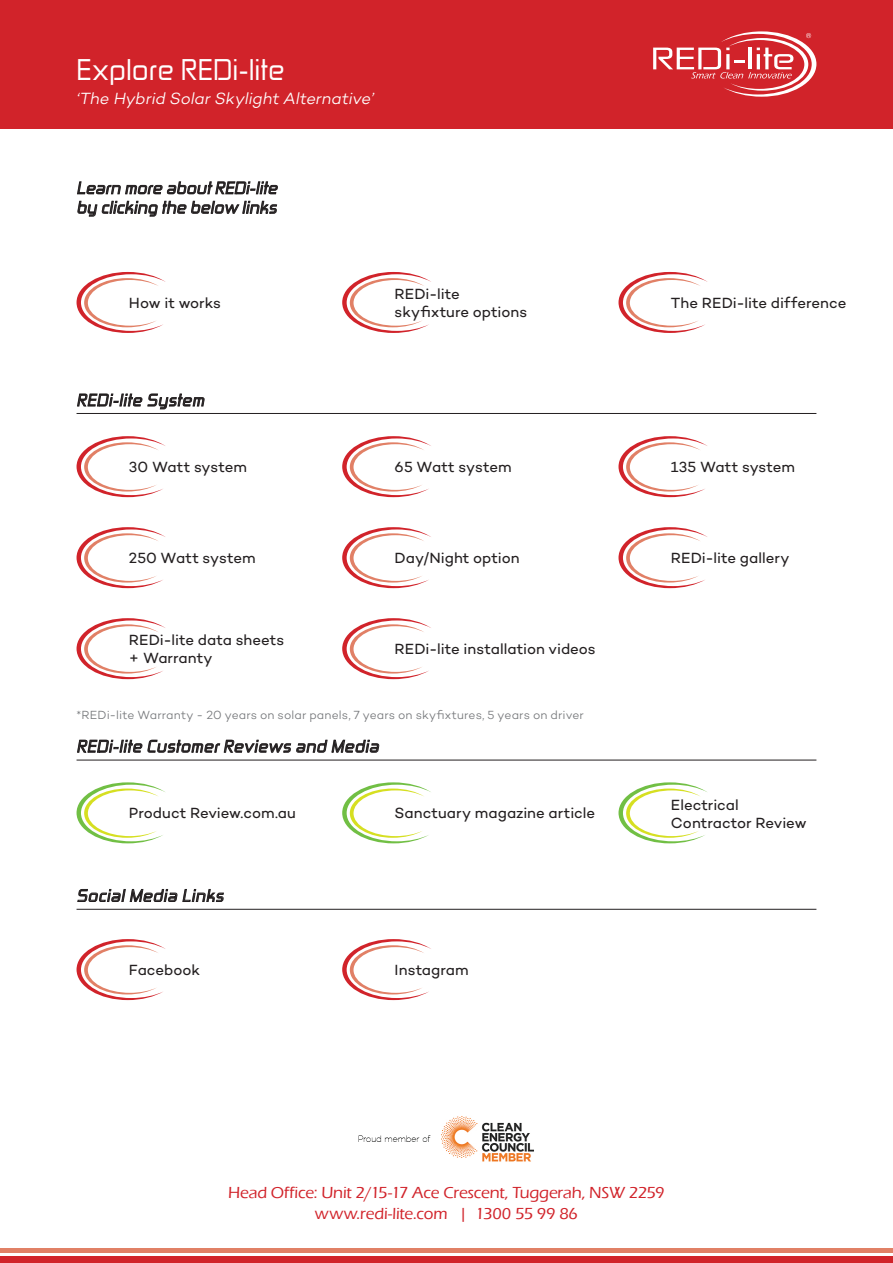
<style>
.page{position:relative;width:893px;height:1263px;background:#fff}
.page>*{position:absolute;margin:0;border:0;box-sizing:border-box;transform-origin:0 0}
.t1{font:28.5px "Zekton Rg";letter-spacing:.015em;color:#fff}
.t2{font:italic 16.5px/19.5px "Zekton Rg";color:#231f20}
.t3{font:500 16.5px/21px "Eras ITC";letter-spacing:-.01em;color:#d1232a;text-align:center}
.t4{font:italic 300 16.5px "Campton";letter-spacing:-.005em;color:#fff}
.t5{font:15px/18px "Campton";color:#231f20}
.t6{font:300 12px "Campton";letter-spacing:.01em;color:#76787b}
</style>
<div class="page">
<div style="left:0;top:0;width:893px;height:128px;background:#d1232a"></div>
<svg style="left:653px;top:31px;width:163px;height:66px"></svg>
<div style="left:0;top:1256px;width:893px;height:7px;background:#d1232a"></div>
<div style="left:0;top:1248px;width:893px;height:5px;background:#e18066"></div>
<svg style="left:77px;top:181px;width:201px;height:36px"></svg>
<svg style="left:77px;top:393px;width:128px;height:16px"></svg>
<svg style="left:77px;top:740px;width:302px;height:13px"></svg>
<svg style="left:77px;top:889px;width:147px;height:13px"></svg>
<svg style="left:77px;top:272px;width:89px;height:61px"></svg>
<svg style="left:77px;top:436px;width:88px;height:61px"></svg>
<svg style="left:342px;top:527px;width:89px;height:61px"></svg>
<svg style="left:618px;top:527px;width:89px;height:61px"></svg>
<svg style="left:77px;top:618px;width:88px;height:61px"></svg>
<svg style="left:342px;top:618px;width:89px;height:61px"></svg>
<svg style="left:77px;top:782px;width:88px;height:61px"></svg>
<svg style="left:618px;top:782px;width:89px;height:61px"></svg>
<svg style="left:342px;top:782px;width:89px;height:61px"></svg>
<svg style="left:77px;top:939px;width:88px;height:61px"></svg>
<svg style="left:342px;top:939px;width:89px;height:61px"></svg>
<svg style="left:342px;top:272px;width:89px;height:61px"></svg>
<svg style="left:618px;top:436px;width:89px;height:61px"></svg>
<svg style="left:77px;top:527px;width:88px;height:61px"></svg>
<svg style="left:618px;top:272px;width:90px;height:61px"></svg>
<svg style="left:342px;top:436px;width:89px;height:61px"></svg>
<hr style="left:77px;top:413px;width:739px;height:1px;background:#231f20">
<hr style="left:77px;top:760px;width:739px;height:1px;background:#231f20">
<hr style="left:77px;top:909px;width:739px;height:1px;background:#231f20">
<img style="left:359px;top:1116px;width:175px;height:46px">
<h1 class="t1" style="left:77px;top:52px;width:210px">Explore REDi-lite</h1>
<p class="t4" style="left:77px;top:88px;width:299px">‘The Hybrid Solar Skylight Alternative’</p>
<p class="t2" style="left:77px;top:178px;width:206px">Learn more aboutREDi-lite by clicking the below links</p>
<p class="t5" style="left:129px;top:293px;width:94px">How it works</p>
<p class="t2" style="left:77px;top:390px;width:132px">REDi-lite System</p>
<p class="t5" style="left:129px;top:458px;width:120px">30 Watt system</p>
<p class="t5" style="left:129px;top:549px;width:128px">250 Watt system</p>
<p class="t5" style="left:129px;top:631px;width:157px">REDi-lite data sheets + Warranty</p>
<p class="t5" style="left:395px;top:284px;width:134px">REDi-lite skyfixture options</p>
<p class="t5" style="left:395px;top:458px;width:119px">65 Watt system</p>
<p class="t5" style="left:671px;top:293px;width:177px">The REDi-lite difference</p>
<p class="t5" style="left:671px;top:458px;width:126px">135 Watt system</p>
<p class="t5" style="left:395px;top:549px;width:127px">Day/Night option</p>
<p class="t5" style="left:671px;top:549px;width:120px">REDi-lite gallery</p>
<p class="t5" style="left:395px;top:640px;width:203px">REDi-lite installation videos</p>
<p class="t6" style="left:77px;top:707px;width:509px">*REDi-lite Warranty - 20 years on solar panels, 7 years on skyfixtures, 5 years on driver</p>
<p class="t2" style="left:77px;top:736px;width:307px">REDi-lite Customer Reviews and Media</p>
<p class="t5" style="left:129px;top:804px;width:169px">Product Review.com.au</p>
<p class="t5" style="left:671px;top:795px;width:137px">Electrical<br>Contractor Review</p>
<p class="t5" style="left:395px;top:804px;width:202px">Sanctuary magazine article</p>
<p class="t2" style="left:77px;top:885px;width:152px">Social Media Links</p>
<p class="t5" style="left:129px;top:960px;width:73px">Facebook</p>
<p class="t5" style="left:395px;top:960px;width:76px">Instagram</p>
<p class="t3" style="left:228px;top:1182px;width:438px">Head Office: Unit 2/15-17 Ace Crescent, Tuggerah, NSW 2259 www.redi-lite.com | 1300 55 99 86</p>
</div>
